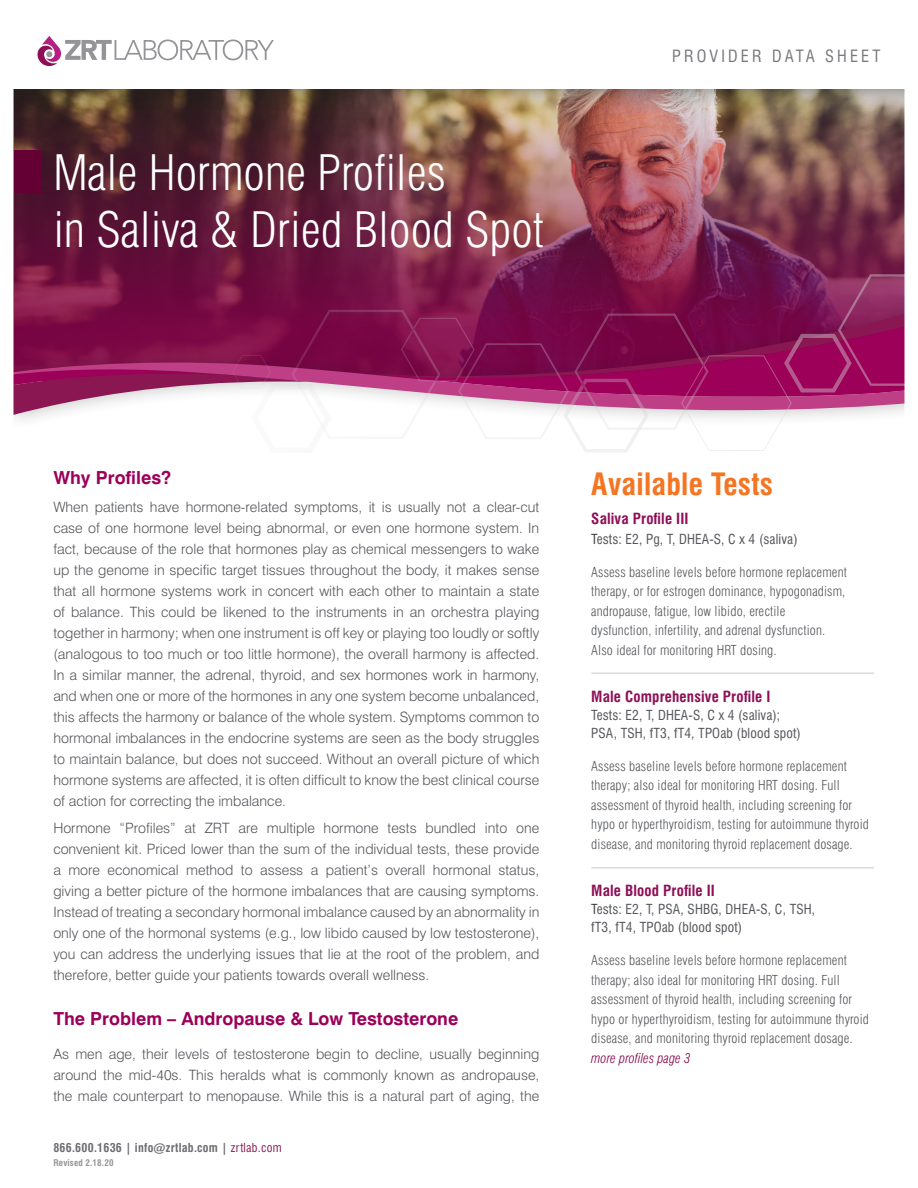
<style>
.page{position:relative;width:918px;height:1188px;background:#fff}
.page>*{position:absolute;margin:0;border:0;box-sizing:border-box;transform-origin:0 0}
.t1{font:300 condensed 48px "Swiss 721 BT";color:#fff}
.t2{font:700 condensed 30px "Swiss 721 BT";letter-spacing:.01em;color:#f57523}
.t3{font:700 18px "Swiss 721 BT";color:#9c0159}
.t4{font:condensed 16.5px "Swiss 721 BT";letter-spacing:.19em;color:#76787b}
.t5{font:700 condensed 15px "Swiss 721 BT";letter-spacing:.01em;color:#8e0f56}
.t6{font:300 14.25px/21px "Swiss 721 BT";color:#54555a;text-align:justify}
.t7{font:300 condensed 13.5px/19.5px "Swiss 721 BT";letter-spacing:.01em;color:#54555a}
.t8{font:condensed 13.5px/18px "Swiss 721 BT";letter-spacing:.01em;color:#54555a}
.t9{font:700 condensed 12px "Swiss 721 BT";letter-spacing:.02em;color:#6c6d71}
.t10{font:700 condensed 9px "Swiss 721 BT";letter-spacing:.02em;color:#939598}
.s1{font-weight:400;color:#8d1c58}
.s2{color:#3e3e3f}
.s3{font-style:italic;color:#810048}
</style>
<div class="page">
<img style="left:15px;top:111px;width:888px;height:163px">
<svg style="left:15px;top:274px;width:888px;height:178px"></svg>
<div style="left:14px;top:150px;width:27px;height:43px;background:#640033"></div>
<hr style="left:591px;top:672px;width:283px;height:2px;background:#dcdddf">
<hr style="left:591px;top:867px;width:283px;height:2px;background:#dcdddf">
<div style="left:0;top:0;width:918px;height:111px;background:#231f20;opacity:.64"></div>
<div style="left:0;top:0;width:918px;height:89px;background:#fff"></div>
<svg style="left:38px;top:36px;width:236px;height:30px"></svg>
<p class="t1" style="left:53px;top:144px;width:394px">Male Hormone Profiles</p>
<p class="t1" style="left:53px;top:201px;width:492px">in Saliva &amp; Dried Blood Spot</p>
<p class="t4" style="left:672px;top:46px;width:210px">PROVIDER DATA SHEET</p>
<p class="t3" style="left:53px;top:466px;width:119px">Why Profiles?</p>
<p class="t6" style="left:53px;top:496px;width:488px">When patients have hormone-related symptoms, it is usually not a clear-cut case of one hormone level being abnormal, or even one hormone system. In fact, because of the role that hormones play as chemical messengers to wake up the genome in specific target tissues throughout the body, it makes sense that all hormone systems work in concert with each other to maintain a state of balance. This could be likened to the instruments in an orchestra playing together in harmony; when one instrument is off key or playing too loudly or softly (analogous to too much or too little hormone), the overall harmony is affected.<br>In a similar manner, the adrenal, thyroid, and sex hormones work in harmony, and when one or more of the hormones in any one system become unbalanced, this affects the harmony or balance of the whole system. Symptoms common to hormonal imbalances in the endocrine systems are seen as the body struggles to maintain balance, but does not succeed. Without an overall picture of which hormone systems are affected, it is often difficult to know the best clinical course of action for correcting the imbalance.</p>
<p class="t6" style="left:53px;top:818px;width:488px">Hormone “Profiles” at ZRT are multiple hormone tests bundled into one convenient kit. Priced lower than the sum of the individual tests, these provide a more economical method to assess a patient’s overall hormonal status, giving a better picture of the hormone imbalances that are causing symptoms.<br>Instead of treating a secondary hormonal imbalance caused by an abnormality in only one of the hormonal systems (e.g., low libido caused by low testosterone), you can address the underlying issues that lie at the root of the problem, and therefore, better guide your patients towards overall wellness.</p>
<p class="t3" style="left:53px;top:1007px;width:406px">The Problem – Andropause &amp; Low Testosterone</p>
<p class="t6" style="left:53px;top:1043px;width:488px">As men age, their levels of testosterone begin to decline, usually beginning around the mid-40s. This heralds what is commonly known as andropause, the male counterpart to menopause. While this is a natural part of aging, the</p>
<p class="t9" style="left:53px;top:1140px;width:230px">866.600.1636 | info@zrtlab.com | <span class="s1">zrtlab.com</span></p>
<p class="t10" style="left:53px;top:1157px;width:62px">Revised 2.18.20</p>
<p class="t2" style="left:591px;top:466px;width:183px">Available Tests</p>
<p class="t5" style="left:591px;top:510px;width:99px">Saliva Profile III</p>
<p class="t8" style="left:591px;top:530px;width:208px"><span class="s2">T</span>ests: E2, Pg, T, DHEA-S, C x 4 (saliva)</p>
<p class="t7" style="left:591px;top:562px;width:257px">Assess baseline levels before hormone replacement therapy, or for estrogen dominance, hypogonadism, andropause, fatigue, low libido, erectile dysfunction, infertility, and adrenal dysfunction.<br>Also ideal for monitoring HRT dosing.</p>
<p class="t5" style="left:591px;top:687px;width:181px">Male Comprehensive Profile I</p>
<p class="t8" style="left:591px;top:706px;width:211px">Tests: E2, T, DHEA-S, C x 4 (saliva);<br>PSA, TSH, fT3, fT4, TPOab (blood spot)</p>
<p class="t7" style="left:591px;top:756px;width:279px">Assess baseline levels before hormone replacement therapy; also ideal for monitoring HRT dosing. Full assessment of thyroid health, including screening for hypo or hyperthyroidism, testing for autoimmune thyroid disease, and monitoring thyroid replacement dosage.</p>
<p class="t5" style="left:591px;top:882px;width:125px">Male Blood Profile II</p>
<p class="t8" style="left:591px;top:900px;width:225px"><span class="s2">T</span>ests: E2, T, PSA, SHBG, DHEA-S, C, TSH, fT3, fT4, TPOab (blood spot)</p>
<p class="t7" style="left:591px;top:951px;width:279px">Assess baseline levels before hormone replacement therapy; also ideal for monitoring HRT dosing. Full assessment of thyroid health, including screening for hypo or hyperthyroidism, testing for autoimmune thyroid disease, and monitoring thyroid replacement dosage. <span class="s3">more profiles page 3</span></p>
</div>
